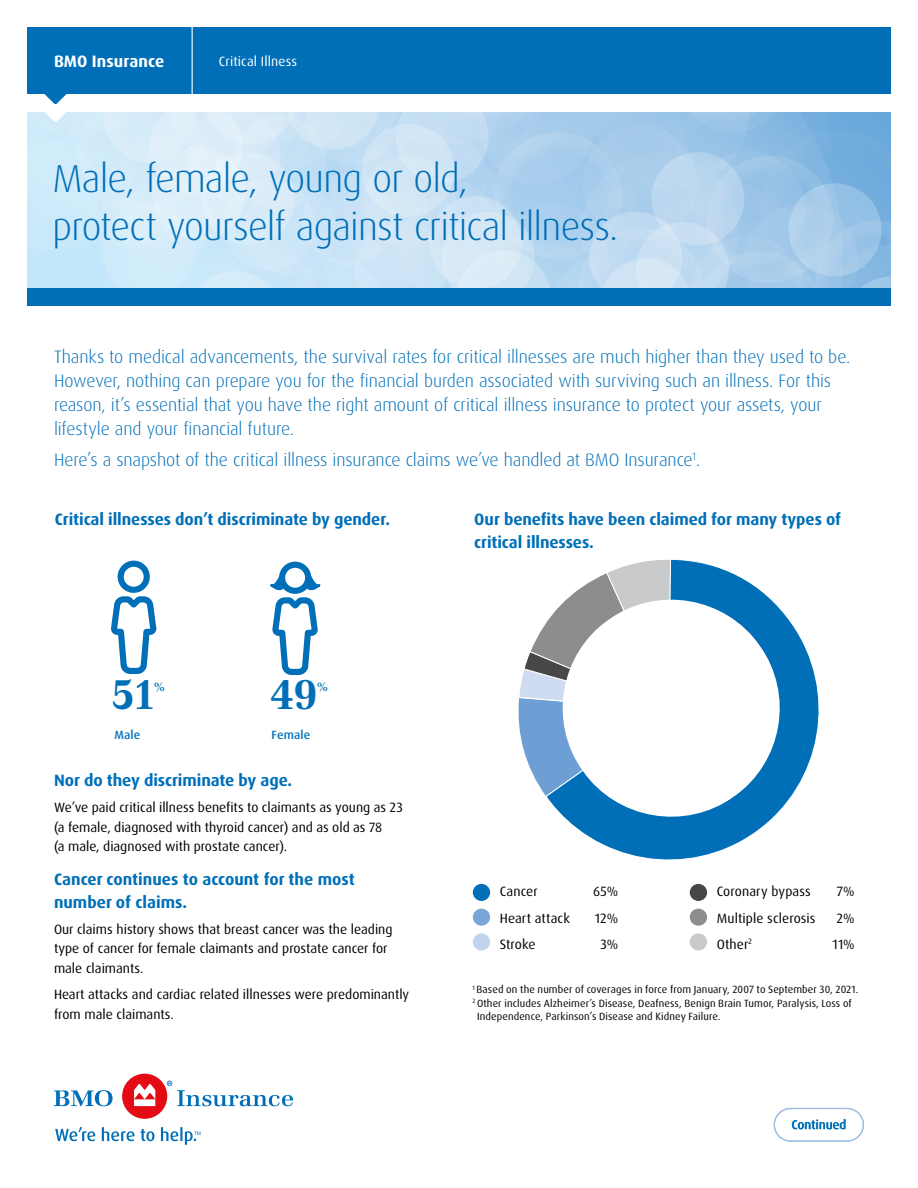
<style>
.page{position:relative;width:918px;height:1188px;background:#fff}
.page>*{position:absolute;margin:0;border:0;box-sizing:border-box;transform-origin:0 0}
.t1{font:700 43.5px "Emona";color:#006fb8}
.t2{font:300 39px/48px "Dax Pro";letter-spacing:-.02em;color:#006fb8}
.t3{font:300 18px/24px "Dax Pro";letter-spacing:-.005em;color:#006fb8}
.t4{font:700 16.5px/22.5px "Dax Pro";letter-spacing:-.005em;color:#006fb8}
.t5{font:700 16.5px "Dax Pro";letter-spacing:.005em;color:#fff}
.t6{font:13.5px/19.5px "Dax Pro";color:#000}
.t7{font:13.5px "Dax Pro";letter-spacing:.01em;color:#fff}
.t8{font:500 12.75px "Dax OT";letter-spacing:-.01em;color:#006fb8}
.t9{font:500 12px "Dax Pro";letter-spacing:.015em;color:#006fb8}
.t10{font:700 12px "Emona";color:#006fb8}
.t11{font:10.5px "Dax Pro";letter-spacing:.01em;color:#000}
</style>
<div class="page">
<div style="left:27px;top:288px;width:864px;height:18px;background:#006fb8"></div>
<div style="left:27px;top:27px;width:864px;height:67px;background:#006fb8"></div>
<svg style="left:27px;top:90px;width:864px;height:198px;background:#bedbf1"></svg>
<hr style="left:192px;top:27px;width:1px;height:67px;background:#fff">
<svg style="left:518px;top:625px;width:27px;height:170px"></svg>
<svg style="left:545px;top:559px;width:274px;height:301px"></svg>
<svg style="left:548px;top:585px;width:246px;height:246px"></svg>
<svg style="left:121px;top:564px;width:26px;height:26px"></svg>
<div style="left:118px;top:561px;width:32px;height:32px;border:6px solid #006fb8;border-radius:50%"></div>
<svg style="left:111px;top:591px;width:46px;height:83px"></svg>
<svg style="left:282px;top:565px;width:26px;height:26px"></svg>
<div style="left:279px;top:562px;width:32px;height:32px;border:6px solid #006fb8;border-radius:50%"></div>
<svg style="left:270px;top:574px;width:51px;height:101px"></svg>
<svg style="left:54px;top:1090px;width:59px;height:16px"></svg>
<div style="left:122px;top:1074px;width:45px;height:45px;background:#e50b14;border-radius:50%"></div>
<svg style="left:134px;top:1084px;width:21px;height:22px"></svg>
<svg style="left:167px;top:1081px;width:126px;height:25px"></svg>
<svg style="left:55px;top:1127px;width:40px;height:14px"></svg>
<svg style="left:102px;top:1127px;width:33px;height:14px"></svg>
<svg style="left:141px;top:1129px;width:13px;height:12px"></svg>
<svg style="left:161px;top:1127px;width:39px;height:18px"></svg>
<svg style="left:774px;top:1108px;width:90px;height:34px"></svg>
<div style="left:473px;top:884px;width:17px;height:17px;background:#006fb8;border-radius:50%"></div>
<div style="left:473px;top:909px;width:17px;height:17px;background:#7aa6d7;border-radius:50%"></div>
<div style="left:473px;top:933px;width:17px;height:17px;background:#c2d3ed;border-radius:50%"></div>
<div style="left:690px;top:884px;width:17px;height:17px;background:#474747;border-radius:50%"></div>
<div style="left:690px;top:909px;width:17px;height:17px;background:#8c8d8d;border-radius:50%"></div>
<div style="left:690px;top:933px;width:17px;height:17px;background:#c9cacb;border-radius:50%"></div>
<p class="t5" style="left:54px;top:51px;width:112px">BMO Insurance</p>
<p class="t7" style="left:219px;top:53px;width:80px">Critical Illness</p>
<h2 class="t2" style="left:52px;top:154px;width:568px">Male, female, young or old,<br>protect yourself against critical illness.</h2>
<p class="t3" style="left:54px;top:345px;width:798px">Thanks to medical advancements, the survival rates for critical illnesses are much higher than they used to be.<br>However, nothing can prepare you for the financial burden associated with surviving such an illness. For this reason, it’s essential that you have the right amount of critical illness insurance to protect your assets, your lifestyle and your financial future.</p>
<h3 class="t3" style="left:54px;top:448px;width:648px">Here’s a snapshot of the critical illness insurance claims we’ve handled at BMO Insurance<sup>1</sup>.</h3>
<p class="t4" style="left:55px;top:508px;width:337px">Critical illnesses don’t discriminate by gender.</p>
<h1 class="t1" style="left:111px;top:667px;width:47px">51</h1>
<p class="t10" style="left:154px;top:679px;width:13px">%</p>
<p class="t9" style="left:114px;top:727px;width:27px">Male</p>
<h1 class="t1" style="left:270px;top:667px;width:49px">49</h1>
<p class="t10" style="left:317px;top:679px;width:13px">%</p>
<p class="t9" style="left:272px;top:727px;width:40px">Female</p>
<p class="t4" style="left:54px;top:769px;width:240px">Nor do they discriminate by age.</p>
<p class="t6" style="left:54px;top:798px;width:350px">We’ve paid critical illness benefits to claimants as young as 23 (a female, diagnosed with thyroid cancer) and as old as 78<br>(a male, diagnosed with prostate cancer).</p>
<p class="t4" style="left:54px;top:868px;width:302px">Cancer continues to account for the most number of claims.</p>
<p class="t6" style="left:54px;top:920px;width:340px">Our claims history shows that breast cancer was the leading type of cancer for female claimants and prostate cancer for male claimants.</p>
<p class="t6" style="left:54px;top:985px;width:357px">Heart attacks and cardiac related illnesses were predominantly from male claimants.</p>
<p class="t4" style="left:474px;top:508px;width:368px">Our benefits have been claimed for many types of critical illnesses.</p>
<p class="t6" style="left:500px;top:882px;width:39px">Cancer</p>
<p class="t6" style="left:593px;top:882px;width:27px">65%</p>
<p class="t6" style="left:500px;top:908px;width:72px">Heart attack</p>
<p class="t6" style="left:595px;top:908px;width:25px">12%</p>
<p class="t6" style="left:500px;top:935px;width:37px">Stroke</p>
<p class="t6" style="left:600px;top:935px;width:19px">3%</p>
<p class="t6" style="left:717px;top:882px;width:96px">Coronary bypass</p>
<p class="t6" style="left:837px;top:882px;width:19px">7%</p>
<p class="t6" style="left:717px;top:908px;width:100px">Multiple sclerosis</p>
<p class="t6" style="left:837px;top:908px;width:20px">2%</p>
<p class="t6" style="left:717px;top:935px;width:37px">Other<sup>2</sup></p>
<p class="t6" style="left:833px;top:935px;width:24px">11%</p>
<p class="t11" style="left:472px;top:983px;width:387px"><sup>1</sup> Based on the number of coverages in force from January, 2007 to September 30, 2021.</p>
<p class="t11" style="left:472px;top:996px;width:381px"><sup>2</sup> Other includes Alzheimer’s Disease, Deafness, Benign Brain Tumor, Paralysis, Loss of</p>
<p class="t11" style="left:477px;top:1010px;width:245px">Independence, Parkinson’s Disease and Kidney Failure.</p>
<p class="t8" style="left:791px;top:1117px;width:56px">Continued</p>
</div>
